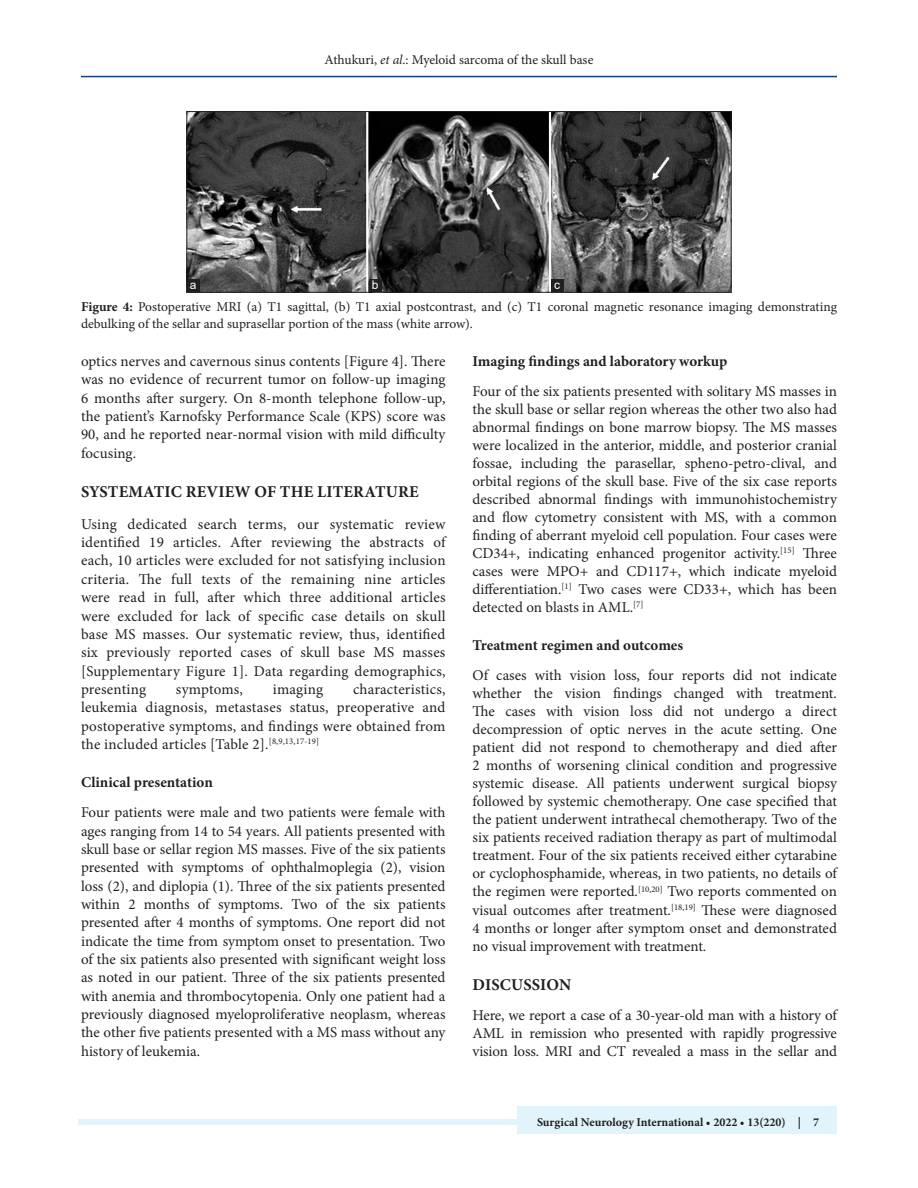
<style>
.page{position:relative;width:918px;height:1188px;background:#fff}
.page>*{position:absolute;margin:0;border:0;box-sizing:border-box;transform-origin:0 0}
.t1{font:700 16.5px "Minion Pro";letter-spacing:.01em;color:#231f20}
.TX{font:15px/18.3px "Minion Pro";color:#231f20;text-align:justify}
.t2{font:700 15px "Minion Pro";color:#231f20}
.FGC{font:13.5px/16.5px "Minion Pro";letter-spacing:-.005em;color:#231f20}
.t3{font:700 12px "Minion Pro";color:#231f20}
.LABEL{font:12px "Arial";color:#fff}
.s1{font-style:italic}
.s2{font-weight:700}
</style>
<div class="page">
<hr style="left:81px;top:76px;width:756px;height:1px;background:#164077">
<div style="left:78px;top:1119px;width:756px;height:6px;background:#e1f4fc"></div>
<div style="left:518px;top:1106px;width:319px;height:28px;background:#e1f4fc"></div>
<img style="left:189px;top:113px;width:540px;height:177px">
<div style="left:187px;top:111px;width:544px;height:181px;border:1px solid #231f20"></div>
<div style="left:187px;top:279px;width:12px;height:13px;background:#231f20"></div>
<div style="left:369px;top:279px;width:12px;height:13px;background:#231f20"></div>
<div style="left:551px;top:279px;width:13px;height:13px;background:#231f20"></div>
<p class="FGC" style="left:325px;top:51px;width:270px">Athukuri, <span class="s1">et al</span>.: Myeloid sarcoma of the skull base</p>
<p class="LABEL" style="left:190px;top:277px;width:8px">a</p>
<p class="LABEL" style="left:372px;top:277px;width:8px">b</p>
<p class="LABEL" style="left:554px;top:277px;width:7px">c</p>
<p class="FGC" style="left:81px;top:299px;width:757px"><span class="s2">Figure 4:</span> Postoperative MRI (a) T1 sagittal, (b) T1 axial postcontrast, and (c) T1 coronal magnetic resonance imaging demonstrating debulking of the sellar and suprasellar portion of the mass (white arrow).</p>
<p class="TX" style="left:81px;top:352px;width:366px">optics nerves and cavernous sinus contents [Figure 4]. There was no evidence of recurrent tumor on follow-up imaging 6 months after surgery. On 8-month telephone follow-up, the patient’s Karnofsky Performance Scale (KPS) score was 90, and he reported near-normal vision with mild difficulty focusing.</p>
<h1 class="t1" style="left:81px;top:480px;width:339px">SYSTEMATIC REVIEW OF THE LITERATURE</h1>
<p class="TX" style="left:81px;top:515px;width:366px">Using dedicated search terms, our systematic review identified 19 articles. After reviewing the abstracts of each, 10 articles were excluded for not satisfying inclusion criteria. The full texts of the remaining nine articles were read in full, after which three additional articles were excluded for lack of specific case details on skull base MS masses. Our systematic review, thus, identified six previously reported cases of skull base MS masses [Supplementary Figure 1]. Data regarding demographics, presenting</p>
<p class="TX" style="left:81px;top:680px;width:366px;text-indent:272px">characteristics, leukemia diagnosis, metastases status, preoperative and postoperative symptoms, and findings were obtained from the included articles [Table 2].<sup>[8,9,13,17-19]</sup></p>
<h2 class="t2" style="left:81px;top:772px;width:133px">Clinical presentation</h2>
<p class="TX" style="left:81px;top:803px;width:366px">Four patients were male and two patients were female with ages ranging from 14 to 54 years. All patients presented with skull base or sellar region MS masses. Five of the six patients presented with symptoms of ophthalmoplegia (2), vision loss (2), and diplopia (1). Three of the six patients presented within 2 months of symptoms. Two of the six patients presented after 4 months of symptoms. One report did not indicate the time from symptom onset to presentation. Two of the six patients also presented with significant weight loss as noted in our patient. Three of the six patients presented with anemia and thrombocytopenia. Only one patient had a previously diagnosed myeloproliferative neoplasm, whereas the other five patients presented with a MS mass without any history of leukemia.</p>
<p class="TX" style="left:176px;top:680px;width:68px">symptoms,</p>
<p class="TX" style="left:273px;top:680px;width:52px">imaging</p>
<h2 class="t2" style="left:472px;top:350px;width:256px">Imaging findings and laboratory workup</h2>
<p class="TX" style="left:472px;top:382px;width:366px">Four of the six patients presented with solitary MS masses in the skull base or sellar region whereas the other two also had abnormal findings on bone marrow biopsy. The MS masses were localized in the anterior, middle, and posterior cranial fossae, including the parasellar, spheno-petro-clival, and orbital regions of the skull base. Five of the six case reports described abnormal findings with immunohistochemistry and flow cytometry consistent with MS, with a common finding of aberrant myeloid cell population. Four cases were CD34+, indicating enhanced progenitor activity.<sup>[15]</sup> Three cases were MPO+ and CD117+, which indicate myeloid differentiation.<sup>[1]</sup> Two cases were CD33+, which has been detected on blasts in AML.<sup>[7]</sup></p>
<h2 class="t2" style="left:472px;top:635px;width:212px">Treatment regimen and outcomes</h2>
<p class="TX" style="left:472px;top:666px;width:366px">Of cases with vision loss, four reports did not indicate whether the vision findings changed with treatment.<br>The cases with vision loss did not undergo a direct decompression of optic nerves in the acute setting. One patient did not respond to chemotherapy and died after 2 months of worsening clinical condition and progressive systemic disease. All patients underwent surgical biopsy followed by systemic chemotherapy. One case specified that the patient underwent intrathecal chemotherapy. Two of the six patients received radiation therapy as part of multimodal treatment. Four of the six patients received either cytarabine or cyclophosphamide, whereas, in two patients, no details of the regimen were reported.<sup>[10,20]</sup> Two reports commented on visual outcomes after treatment.<sup>[18,19]</sup> These were diagnosed 4 months or longer after symptom onset and demonstrated no visual improvement with treatment.</p>
<h1 class="t1" style="left:473px;top:973px;width:100px">DISCUSSION</h1>
<p class="TX" style="left:472px;top:1006px;width:366px">Here, we report a case of a 30-year-old man with a history of AML in remission who presented with rapidly progressive vision loss. MRI and CT revealed a mass in the sellar and</p>
<p class="t3" style="left:537px;top:1113px;width:284px">Surgical Neurology International • 2022 • 13(220) | 7</p>
</div>
